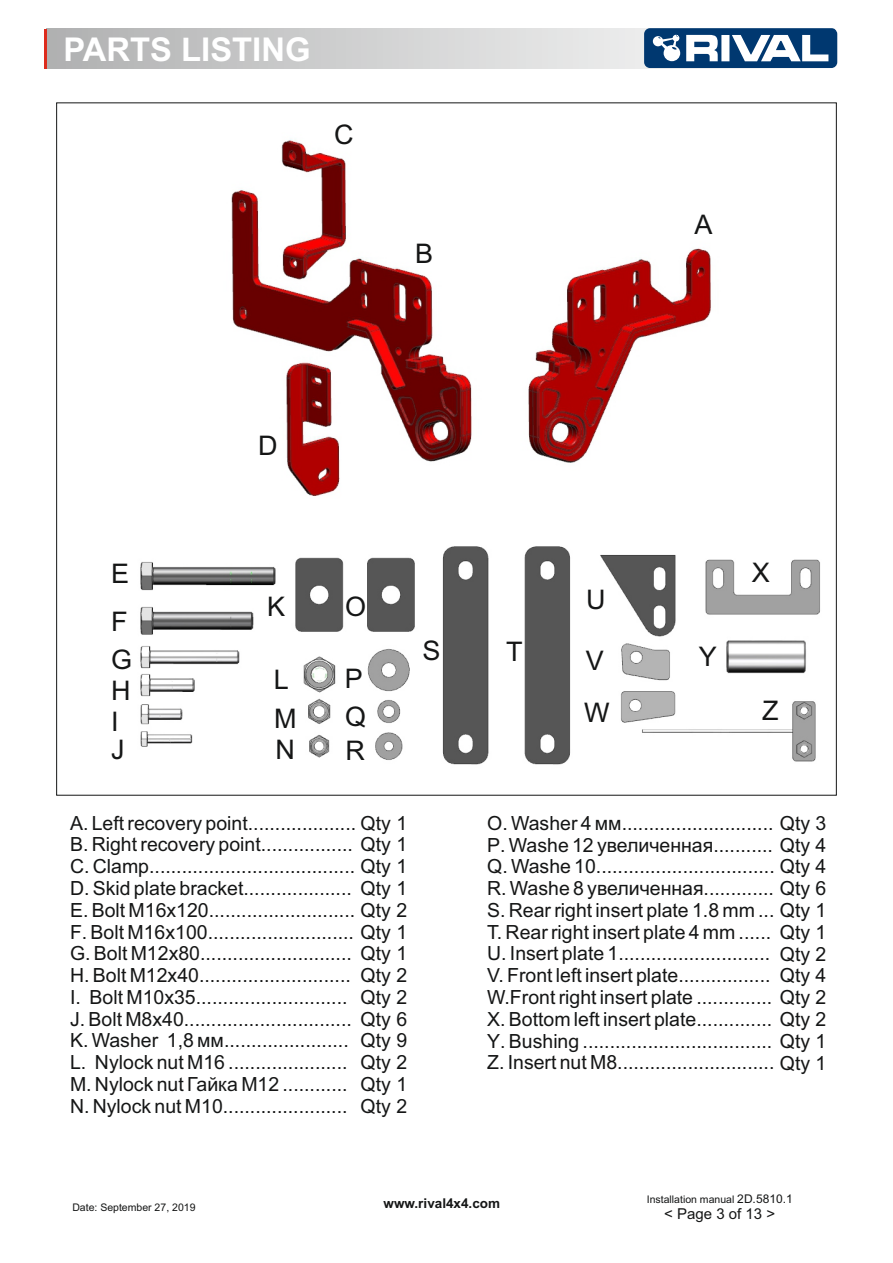
<style>
.page{position:relative;width:893px;height:1263px;background:#fff}
.page>*{position:absolute;margin:0;border:0;box-sizing:border-box;transform-origin:0 0}
.t1{font:700 32.85px "Arial";color:#fff}
.t2{font:27px/37.3px "Arial";color:#151616}
.t3{font:19.5px/21.8px "Arial";color:#151616}
.t4{font:15px "Arial";color:#151616}
.t5{font:700 13.5px "Arial";color:#151616}
.t6{font:10.5px "Arial";color:#151616}
.s1{font-size:12px}
</style>
<div class="page">
<svg style="left:47px;top:29px;width:791px;height:40px;background:#cecfcf"></svg>
<hr style="left:44px;top:29px;width:3px;height:40px;background:#dd2b1c">
<svg style="left:644px;top:28px;width:193px;height:40px"></svg>
<img style="left:140px;top:546px;width:680px;height:219px">
<img style="left:231px;top:139px;width:480px;height:357px">
<h1 class="t1" style="left:63px;top:37px;width:249px">PARTS LISTING</h1>
<h2 class="t2" style="left:334px;top:118px;width:21px">C</h2>
<h2 class="t2" style="left:415px;top:237px;width:20px">B</h2>
<h2 class="t2" style="left:695px;top:208px;width:20px">A</h2>
<h2 class="t2" style="left:258px;top:429px;width:21px">D</h2>
<h2 class="t2" style="left:111px;top:557px;width:20px">E</h2>
<h2 class="t2" style="left:111px;top:605px;width:23px">F<br>G</h2>
<h2 class="t2" style="left:111px;top:677px;width:21px;line-height:30.9px">H<br>I</h2>
<h2 class="t2" style="left:111px;top:733px;width:15px">J</h2>
<h2 class="t2" style="left:267px;top:591px;width:20px">K</h2>
<h2 class="t2" style="left:345px;top:590px;width:23px">O</h2>
<h2 class="t2" style="left:274px;top:663px;width:24px;line-height:38.7px">L<br>M</h2>
<h2 class="t2" style="left:275px;top:733px;width:21px">N</h2>
<h2 class="t2" style="left:345px;top:662px;width:23px;line-height:38.1px">P<br>Q</h2>
<h2 class="t2" style="left:346px;top:734px;width:21px">R</h2>
<h2 class="t2" style="left:422px;top:634px;width:20px">S</h2>
<h2 class="t2" style="left:506px;top:635px;width:18px">T</h2>
<h2 class="t2" style="left:586px;top:583px;width:21px">U</h2>
<h2 class="t2" style="left:584px;top:638px;width:27px;line-height:51.3px">V<br>W</h2>
<h2 class="t2" style="left:699px;top:641px;width:20px">Y</h2>
<h2 class="t2" style="left:752px;top:556px;width:20px">X</h2>
<h2 class="t2" style="left:762px;top:694px;width:18px">Z</h2>
<p class="t3" style="left:70px;top:814px;width:339px;text-align:right">A. Left recovery point.................... Qty 1<br>B. Right recovery point................. Qty 1<br>C. Clamp...................................... Qty 1<br>D. Skid plate bracket.................... Qty 1<br>E. Bolt M16х120........................... Qty 2<br>F. Bolt M16х100........................... Qty 1<br>G. Bolt M12х80............................ Qty 1<br>Qty 2<br>Qty 2</p>
<p class="t3" style="left:361px;top:1031px;width:48px;text-align:justify">Qty 9<br>Qty 2<br>Qty 1<br>Qty 2</p>
<p class="t3" style="left:70px;top:966px;width:339px">H. Bolt M12х40............................<br>I. Bolt M10х35............................<br>J. Bolt M8х40............................... Qty 6<br>K. Washer 1,8 мм.......................<br>L. Nylock nut М16 ......................<br>M. Nylock nut Гайка М12 ............<br>N. Nylock nut М10.......................</p>
<p class="t3" style="left:487px;top:814px;width:341px">O. Washer 4 мм............................ Qty 3<br>P. Washe 12 увеличенная........... Qty 4<br>Q. Washe 10................................. Qty 4<br>R. Washe 8 увеличенная............. Qty 6<br>S. Rear right insert plate 1.8 mm ... Qty 1<br>T. Rear right insert plate 4 mm ...... Qty 1<br>U. Insert plate 1............................<br>V. Front left insert plate.................<br>W.Front right insert plate .............. Qty 2<br>X. Bottom left insert plate.............. Qty 2<br>Y. Bushing ................................... Qty 1<br>Z. Insert nut M8............................. Qty 1</p>
<p class="t3" style="left:780px;top:945px;width:48px">Qty 2<br>Qty 4</p>
<p class="t6" style="left:72px;top:1204px;width:125px">Date: September 27, 2019</p>
<p class="t5" style="left:384px;top:1198px;width:118px">www.rival4x4.com</p>
<p class="t6" style="left:647px;top:1195px;width:147px">Installation manual <span class="s1">2D.5810.1</span></p>
<p class="t4" style="left:664px;top:1208px;width:112px">&lt; Page 3 of 13 &gt;</p>
</div>
